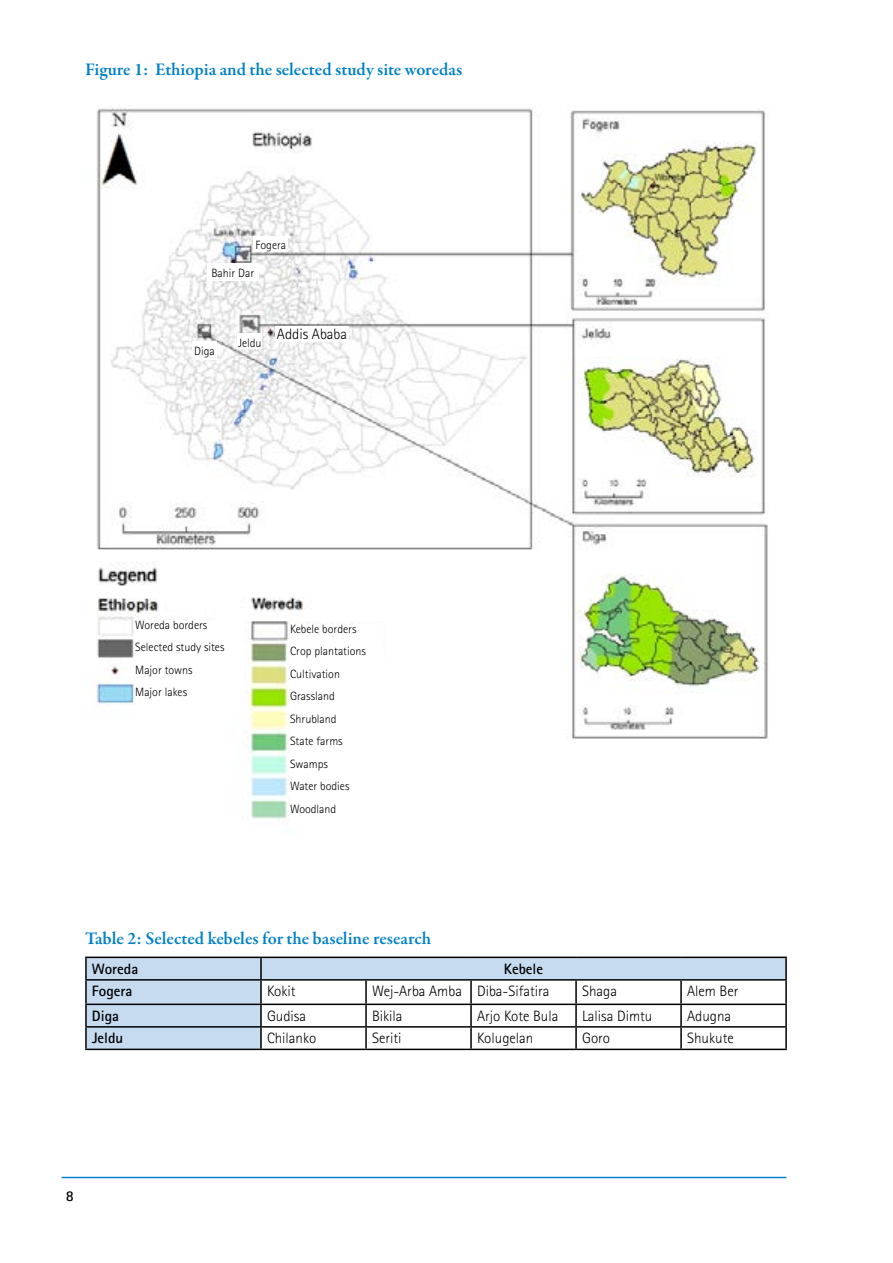
<style>
.page{position:relative;width:893px;height:1263px;background:#fff}
.page>*{position:absolute;margin:0;border:0;box-sizing:border-box;transform-origin:0 0}
.t1{font:600 18px "Garamond Premr Pro";color:#0081c6}
.t2{font:300 15px "Rotis Sans Serif Pro";color:#000}
.t3{font:700 15px "Rotis Sans Serif Pro";color:#000}
.t4{font:300 12px/22.5px "Rotis Sans Serif Pro";color:#000}
</style>
<div class="page">
<hr style="left:62px;top:1177px;width:724px;height:1px;background:#0081c6">
<svg style="left:87px;top:958px;width:698px;height:90px"></svg>
<hr style="left:85px;top:956px;width:176px;height:2px;background:#000">
<hr style="left:85px;top:958px;width:2px;height:21px;background:#000">
<hr style="left:261px;top:956px;width:105px;height:2px;background:#000">
<hr style="left:260px;top:958px;width:2px;height:21px;background:#000">
<hr style="left:366px;top:956px;width:105px;height:2px;background:#000">
<hr style="left:471px;top:956px;width:105px;height:2px;background:#000">
<hr style="left:576px;top:956px;width:105px;height:2px;background:#000">
<hr style="left:681px;top:956px;width:106px;height:2px;background:#000">
<hr style="left:785px;top:958px;width:2px;height:21px;background:#000">
<hr style="left:85px;top:979px;width:176px;height:1px;background:#000">
<hr style="left:85px;top:980px;width:2px;height:23px;background:#000">
<hr style="left:261px;top:979px;width:105px;height:1px;background:#000">
<hr style="left:260px;top:980px;width:2px;height:23px;background:#000">
<hr style="left:366px;top:979px;width:105px;height:1px;background:#000">
<hr style="left:365px;top:980px;width:2px;height:23px;background:#000">
<hr style="left:471px;top:979px;width:105px;height:1px;background:#000">
<hr style="left:470px;top:980px;width:2px;height:23px;background:#000">
<hr style="left:576px;top:979px;width:105px;height:1px;background:#000">
<hr style="left:575px;top:980px;width:2px;height:23px;background:#000">
<hr style="left:681px;top:979px;width:106px;height:1px;background:#000">
<hr style="left:680px;top:980px;width:2px;height:23px;background:#000">
<hr style="left:785px;top:980px;width:2px;height:23px;background:#000">
<hr style="left:85px;top:1003px;width:176px;height:2px;background:#000">
<hr style="left:85px;top:1005px;width:2px;height:21px;background:#000">
<hr style="left:261px;top:1003px;width:105px;height:2px;background:#000">
<hr style="left:260px;top:1005px;width:2px;height:21px;background:#000">
<hr style="left:366px;top:1003px;width:105px;height:2px;background:#000">
<hr style="left:365px;top:1005px;width:2px;height:21px;background:#000">
<hr style="left:471px;top:1003px;width:105px;height:2px;background:#000">
<hr style="left:470px;top:1005px;width:2px;height:21px;background:#000">
<hr style="left:576px;top:1003px;width:105px;height:2px;background:#000">
<hr style="left:575px;top:1005px;width:2px;height:21px;background:#000">
<hr style="left:681px;top:1003px;width:106px;height:2px;background:#000">
<hr style="left:680px;top:1005px;width:2px;height:21px;background:#000">
<hr style="left:785px;top:1005px;width:2px;height:21px;background:#000">
<hr style="left:85px;top:1026px;width:176px;height:1px;background:#000">
<hr style="left:85px;top:1027px;width:2px;height:21px;background:#000">
<hr style="left:261px;top:1026px;width:105px;height:1px;background:#000">
<hr style="left:260px;top:1027px;width:2px;height:21px;background:#000">
<hr style="left:366px;top:1026px;width:105px;height:1px;background:#000">
<hr style="left:365px;top:1027px;width:2px;height:21px;background:#000">
<hr style="left:471px;top:1026px;width:105px;height:1px;background:#000">
<hr style="left:470px;top:1027px;width:2px;height:21px;background:#000">
<hr style="left:576px;top:1026px;width:105px;height:1px;background:#000">
<hr style="left:575px;top:1027px;width:2px;height:21px;background:#000">
<hr style="left:681px;top:1026px;width:106px;height:1px;background:#000">
<hr style="left:680px;top:1027px;width:2px;height:21px;background:#000">
<hr style="left:785px;top:1027px;width:2px;height:21px;background:#000">
<hr style="left:85px;top:1048px;width:176px;height:2px;background:#000">
<hr style="left:261px;top:1048px;width:105px;height:2px;background:#000">
<hr style="left:366px;top:1048px;width:105px;height:2px;background:#000">
<hr style="left:471px;top:1048px;width:105px;height:2px;background:#000">
<hr style="left:576px;top:1048px;width:105px;height:2px;background:#000">
<hr style="left:681px;top:1048px;width:106px;height:2px;background:#000">
<img style="left:96px;top:107px;width:672px;height:713px">
<div style="left:276px;top:326px;width:73px;height:15px;background:#fff"></div>
<div style="left:237px;top:334px;width:25px;height:15px;background:#fff"></div>
<div style="left:192px;top:341px;width:25px;height:19px;background:#fff"></div>
<div style="left:254px;top:236px;width:34px;height:16px;background:#fff"></div>
<div style="left:207px;top:264px;width:51px;height:17px;background:#fff"></div>
<div style="left:135px;top:620px;width:108px;height:93px;background:#fff"></div>
<div style="left:290px;top:624px;width:93px;height:204px;background:#fff"></div>
<h1 class="t1" style="left:85px;top:59px;width:379px">Figure 1: Ethiopia and the selected study site woredas</h1>
<p class="t4" style="left:256px;top:234px;width:32px">Fogera</p>
<p class="t4" style="left:211px;top:262px;width:44px">Bahir Dar</p>
<p class="t4" style="left:194px;top:339px;width:22px">Diga</p>
<p class="t4" style="left:238px;top:332px;width:25px">Jeldu</p>
<p class="t2" style="left:277px;top:325px;width:72px">Addis Ababa</p>
<p class="t4" style="left:135px;top:614px;width:91px">Woreda borders<br>Selected study sites<br>Major towns<br>Major lakes</p>
<p class="t4" style="left:290px;top:618px;width:77px">Kebele borders<br>Crop plantations<br>Cultivation<br>Grassland<br>Shrubland<br>State farms<br>Swamps<br>Water bodies<br>Woodland</p>
<h1 class="t1" style="left:85px;top:928px;width:348px">Table 2: Selected kebeles for the baseline research</h1>
<p class="t3" style="left:92px;top:959px;width:48px">Woreda</p>
<p class="t3" style="left:504px;top:959px;width:41px">Kebele</p>
<p class="t3" style="left:92px;top:982px;width:42px">Fogera</p>
<p class="t2" style="left:267px;top:982px;width:30px">Kokit</p>
<p class="t2" style="left:372px;top:982px;width:179px">Wej-Arba Amba Diba-Sifatira</p>
<p class="t2" style="left:582px;top:982px;width:36px">Shaga</p>
<p class="t2" style="left:687px;top:982px;width:53px">Alem Ber</p>
<p class="t3" style="left:92px;top:1006px;width:29px">Diga</p>
<p class="t2" style="left:267px;top:1007px;width:41px">Gudisa</p>
<p class="t2" style="left:372px;top:1007px;width:32px">Bikila</p>
<p class="t2" style="left:477px;top:1007px;width:83px">Arjo Kote Bula</p>
<p class="t2" style="left:582px;top:1007px;width:72px">Lalisa Dimtu</p>
<p class="t2" style="left:687px;top:1007px;width:46px">Adugna</p>
<p class="t3" style="left:92px;top:1029px;width:33px">Jeldu</p>
<p class="t2" style="left:267px;top:1029px;width:51px">Chilanko</p>
<p class="t2" style="left:372px;top:1029px;width:31px">Seriti</p>
<p class="t2" style="left:477px;top:1029px;width:58px">Kolugelan</p>
<p class="t2" style="left:582px;top:1029px;width:30px">Goro</p>
<p class="t2" style="left:687px;top:1029px;width:48px">Shukute</p>
<p class="t3" style="left:66px;top:1186px;width:10px">8</p>
</div>
